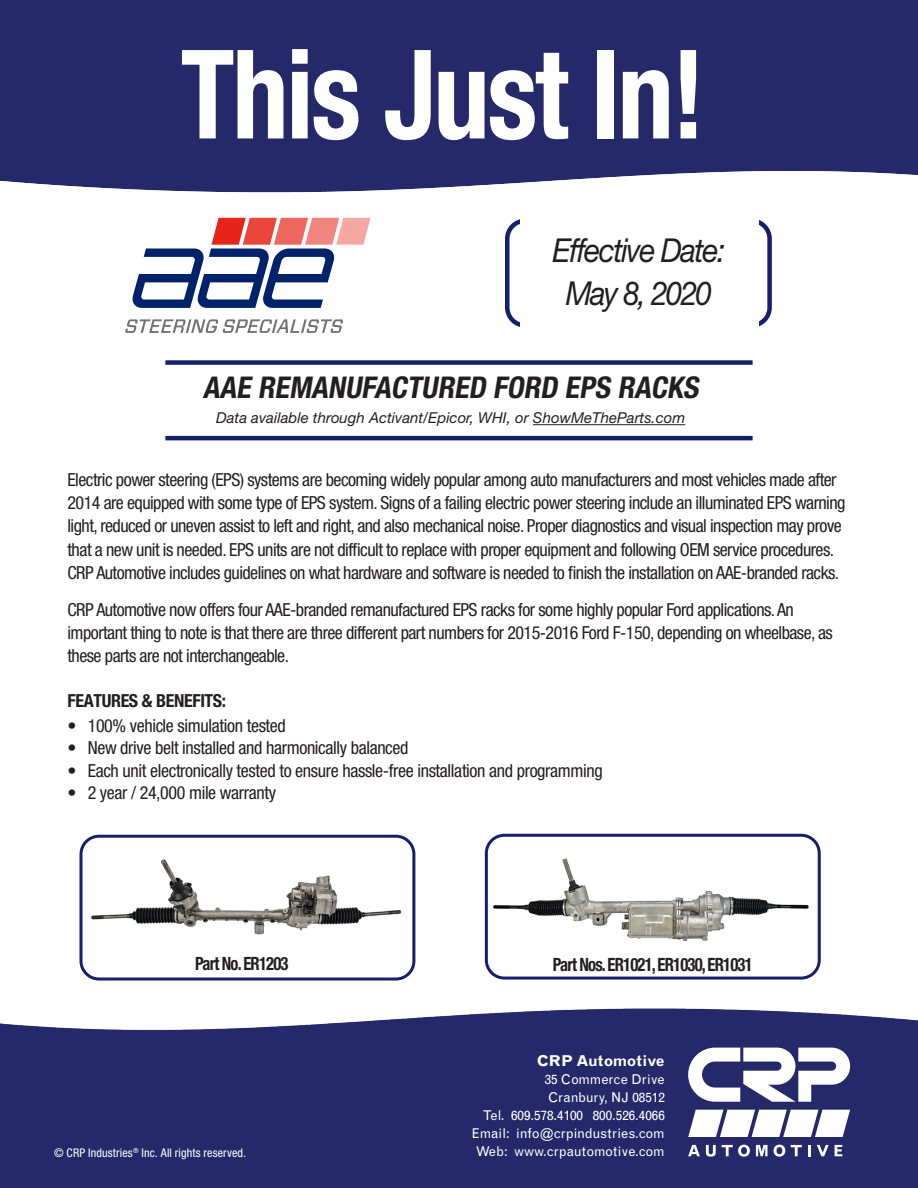
<style>
.page{position:relative;width:918px;height:1188px;background:#fff}
.page>*{position:absolute;margin:0;border:0;box-sizing:border-box;transform-origin:0 0}
.t1{font:700 condensed 123.75px "Helvetica Neue LT Std";letter-spacing:-.02em;color:#fff;scale:.91 1}
.t2{font:italic 33px "Helvetica Neue LT Std";letter-spacing:-.05em;color:#231f20;scale:.91 1}
.t3{font:italic 700 condensed 30px "Helvetica Neue LT Std";color:#231f20}
.t4{font:700 condensed 18.3px "Helvetica Neue LT Std";letter-spacing:-.05em;color:#231f20;scale:.91 1}
.t5{font:condensed 18px/23.2px "Helvetica Neue LT Std";letter-spacing:-.03em;color:#231f20}
.t6{font:700 condensed 18px "Helvetica Neue LT Std";letter-spacing:-.02em;color:#231f20}
.t7{font:italic 15px "Helvetica Neue LT Std";color:#231f20}
.t8{font:700 15px "Grotesque MT Std";color:#fff}
.t9{font:13.5px/18px "Grotesque MT Std";color:#fff;text-align:right}
.t10{font:condensed 12px "Helvetica Neue LT Std";letter-spacing:.01em;color:#fff}
</style>
<div class="page">
<img style="left:0;top:87px;width:918px;height:106px">
<div style="left:0;top:1136px;width:918px;height:52px;background:#262969"></div>
<img style="left:0;top:1008px;width:918px;height:128px">
<svg style="left:688px;top:1048px;width:162px;height:54px"></svg>
<svg style="left:688px;top:1145px;width:12px;height:11px"></svg>
<svg style="left:706px;top:1145px;width:10px;height:12px"></svg>
<svg style="left:722px;top:1145px;width:28px;height:12px"></svg>
<svg style="left:756px;top:1145px;width:12px;height:11px"></svg>
<svg style="left:774px;top:1145px;width:11px;height:12px"></svg>
<svg style="left:791px;top:1145px;width:11px;height:11px"></svg>
<svg style="left:808px;top:1145px;width:3px;height:11px"></svg>
<svg style="left:817px;top:1145px;width:12px;height:11px"></svg>
<svg style="left:835px;top:1145px;width:8px;height:11px"></svg>
<svg style="left:688px;top:1110px;width:162px;height:27px"></svg>
<svg style="left:132px;top:218px;width:239px;height:90px"></svg>
<svg style="left:125px;top:319px;width:218px;height:14px"></svg>
<div style="left:505px;top:219px;width:267px;height:109px;border:4px solid #151f6d;border-radius:18px"></div>
<div style="left:0;top:0;width:918px;height:87px;background:#262969"></div>
<div style="left:520px;top:198px;width:238px;height:150px;background:#fff"></div>
<div style="left:165px;top:360px;width:588px;height:5px;background:#151f6d"></div>
<hr style="left:165px;top:436px;width:588px;height:4px;background:#151f6d">
<hr style="left:533px;top:424px;width:152px;height:1px;background:#231f20">
<div style="left:485px;top:834px;width:336px;height:146px;border:3px solid #151f6d;border-radius:18px"></div>
<div style="left:80px;top:835px;width:335px;height:146px;border:3px solid #151f6d;border-radius:18px"></div>
<img style="left:493px;top:858px;width:316px;height:83px">
<img style="left:91px;top:859px;width:311px;height:76px">
<h1 class="t1" style="left:181px;top:20px;width:578px">This Just In!</h1>
<p class="t2" style="left:553px;top:231px;width:191px">Effective Date:</p>
<p class="t2" style="left:566px;top:274px;width:163px">May 8, 2020</p>
<p class="t3" style="left:203px;top:370px;width:503px">AAE REMANUFACTURED FORD EPS RACKS</p>
<p class="t7" style="left:216px;top:409px;width:470px">Data available through Activant/Epicor, WHI, or ShowMeTheParts.com</p>
<p class="t5" style="left:68px;top:468px;width:780px">Electric power steering (EPS) systems are becoming widely popular among auto manufacturers and most vehicles made after 2014 are equipped with some type of EPS system. Signs of a failing electric power steering include an illuminated EPS warning light, reduced or uneven assist to left and right, and also mechanical noise. Proper diagnostics and visual inspection may prove that a new unit is needed. EPS units are not difficult to replace with proper equipment and following OEM service procedures.<br>CRP Automotive includes guidelines on what hardware and software is needed to finish the installation on AAE-branded racks.</p>
<p class="t5" style="left:68px;top:598px;width:767px">CRP Automotive now offers four AAE-branded remanufactured EPS racks for some highly popular Ford applications. An important thing to note is that there are three different part numbers for 2015-2016 Ford F-150, depending on wheelbase, as these parts are not interchangeable.</p>
<p class="t6" style="left:68px;top:690px;width:160px">FEATURES &amp; BENEFITS:</p>
<p class="t5" style="left:68px;top:714px;width:220px">• 100% vehicle simulation tested</p>
<p class="t5" style="left:68px;top:736px;width:343px">• New drive belt installed and harmonically balanced</p>
<p class="t5" style="left:68px;top:759px;width:537px">• Each unit electronically tested to ensure hassle-free installation and programming</p>
<p class="t5" style="left:68px;top:781px;width:210px">• 2 year / 24,000 mile warranty</p>
<p class="t4" style="left:195px;top:953px;width:104px">Part No. ER1203</p>
<p class="t4" style="left:553px;top:953px;width:221px">Part Nos. ER1021, ER1030, ER1031</p>
<p class="t8" style="left:537px;top:1052px;width:129px">CRP Automotive</p>
<p class="t9" style="left:472px;top:1070px;width:195px">35 Commerce Drive<br>Cranbury, NJ 08512<br>Tel. 609.578.4100 800.526.4066<br>Email: info@crpindustries.com</p>
<p class="t10" style="left:54px;top:1145px;width:193px">© CRP Industries<sup>®</sup> Inc. All rights reserved.</p>
<p class="t9" style="left:476px;top:1142px;width:191px">Web: www.crpautomotive.com</p>
</div>
